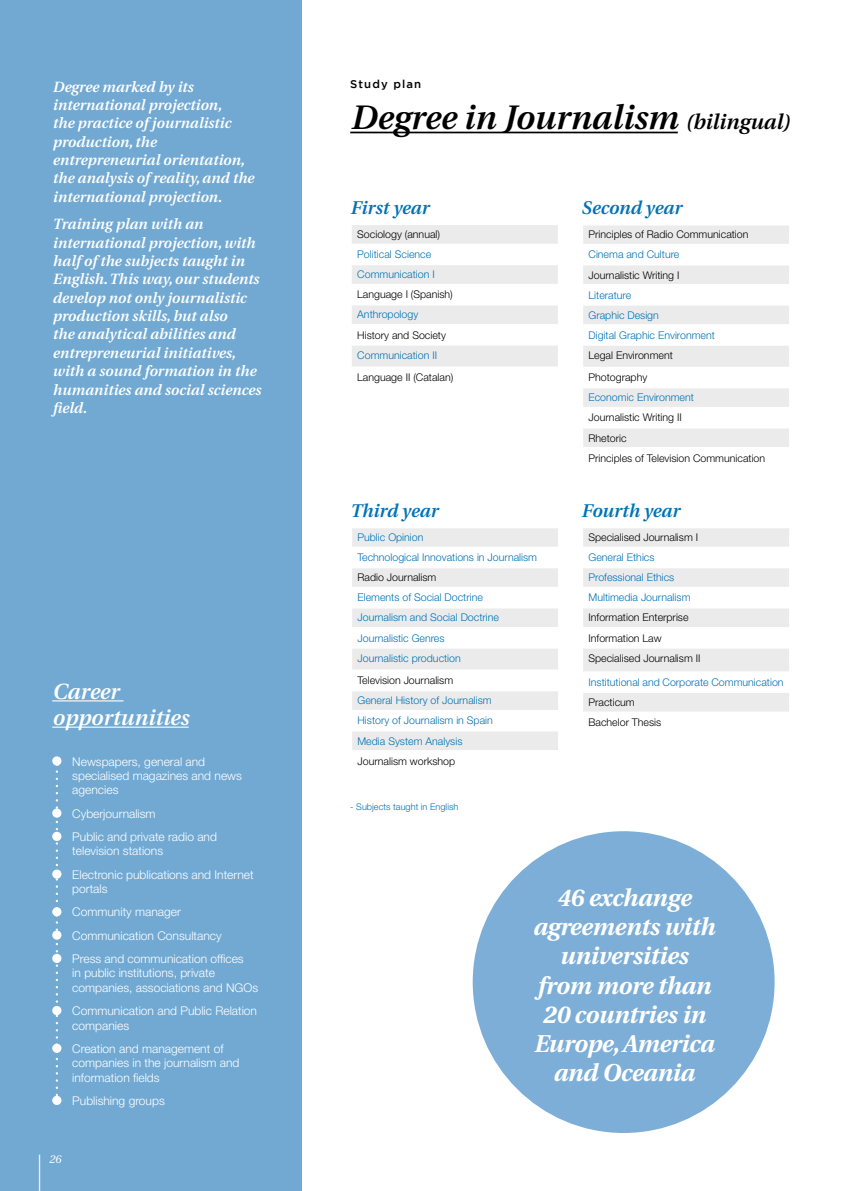
<style>
.page{position:relative;width:844px;height:1191px;background:#fff}
.page>*{position:absolute;margin:0;border:0;box-sizing:border-box;transform-origin:0 0}
.t1{font:italic 600 33.95px "Utopia";color:#000}
.t2{font:italic 700 24.32px/29.2px "Utopia";letter-spacing:-.01em;color:#fff;text-align:center}
.t3{font:italic 600 21.88px/26.2px "Utopia";color:#fff}
.t4{font:italic 600 18.38px "Utopia";color:#0072b5}
.t5{font:italic 600 14.88px/18.4px "Utopia";color:#fff}
.t6{font:300 12.08px/14.3px "Helvetica Neue LT Std";color:#fff}
.t7{font:500 11.38px "Gotham";letter-spacing:.095em;color:#000}
.t8{font:italic 11.38px "Utopia";color:#fff}
.t9{font:300 10.67px/20.1px "Helvetica Neue LT Std";color:#0072b5}
.t10{font:300 10.67px/20.1px "Helvetica Neue LT Std";color:#000}
.t11{font:300 9.28px "Helvetica Neue LT Std";color:#0072b5}
.s1{font-size:21.18px}
</style>
<div class="page">
<div style="left:0;top:0;width:301px;height:1191px;background:#71a9d3"></div>
<svg style="left:352px;top:225px;width:206px;height:141px"></svg>
<hr style="left:557px;top:244px;width:2px;height:20px;background:#fff">
<hr style="left:557px;top:264px;width:2px;height:20px;background:#fff">
<hr style="left:557px;top:284px;width:2px;height:21px;background:#fff">
<hr style="left:557px;top:305px;width:2px;height:20px;background:#fff">
<hr style="left:557px;top:325px;width:2px;height:20px;background:#fff">
<hr style="left:557px;top:345px;width:2px;height:22px;background:#fff">
<hr style="left:352px;top:244px;width:205px;height:1px;background:#fff">
<hr style="left:352px;top:264px;width:205px;height:1px;background:#fff">
<hr style="left:352px;top:284px;width:205px;height:1px;background:#fff">
<hr style="left:352px;top:304px;width:205px;height:1px;background:#fff">
<hr style="left:352px;top:324px;width:205px;height:1px;background:#fff">
<hr style="left:352px;top:344px;width:205px;height:1px;background:#fff">
<div style="left:352px;top:528px;width:206px;height:18px;background:#ebebeb"></div>
<svg style="left:352px;top:568px;width:206px;height:182px;fill:#ebebeb"></svg>
<hr style="left:352px;top:587px;width:206px;height:1px;background:#fff">
<hr style="left:352px;top:607px;width:206px;height:1px;background:#fff">
<hr style="left:352px;top:627px;width:206px;height:1px;background:#fff">
<hr style="left:352px;top:647px;width:206px;height:1px;background:#fff">
<hr style="left:352px;top:669px;width:206px;height:2px;background:#fff">
<hr style="left:352px;top:690px;width:206px;height:1px;background:#fff">
<hr style="left:352px;top:710px;width:206px;height:1px;background:#fff">
<hr style="left:352px;top:730px;width:206px;height:1px;background:#fff">
<div style="left:583px;top:226px;width:205px;height:18px;background:#ebebeb"></div>
<svg style="left:583px;top:265px;width:205px;height:182px;fill:#ebebeb"></svg>
<hr style="left:583px;top:284px;width:205px;height:1px;background:#fff">
<hr style="left:583px;top:304px;width:205px;height:2px;background:#fff">
<hr style="left:583px;top:324px;width:205px;height:2px;background:#fff">
<hr style="left:583px;top:344px;width:205px;height:2px;background:#fff">
<hr style="left:583px;top:367px;width:205px;height:1px;background:#fff">
<hr style="left:583px;top:387px;width:205px;height:1px;background:#fff">
<hr style="left:583px;top:407px;width:205px;height:1px;background:#fff">
<hr style="left:583px;top:427px;width:205px;height:1px;background:#fff">
<svg style="left:583px;top:528px;width:206px;height:183px"></svg>
<hr style="left:788px;top:547px;width:2px;height:20px;background:#fff">
<hr style="left:788px;top:567px;width:2px;height:20px;background:#fff">
<hr style="left:788px;top:587px;width:2px;height:20px;background:#fff">
<hr style="left:788px;top:607px;width:2px;height:21px;background:#fff">
<hr style="left:788px;top:628px;width:2px;height:20px;background:#fff">
<hr style="left:788px;top:648px;width:2px;height:24px;background:#fff">
<hr style="left:788px;top:672px;width:2px;height:20px;background:#fff">
<hr style="left:788px;top:692px;width:2px;height:20px;background:#fff">
<hr style="left:583px;top:546px;width:205px;height:2px;background:#fff">
<hr style="left:583px;top:567px;width:205px;height:1px;background:#fff">
<hr style="left:583px;top:587px;width:205px;height:1px;background:#fff">
<hr style="left:583px;top:607px;width:205px;height:1px;background:#fff">
<hr style="left:583px;top:627px;width:205px;height:1px;background:#fff">
<hr style="left:583px;top:647px;width:205px;height:1px;background:#fff">
<hr style="left:583px;top:671px;width:205px;height:2px;background:#fff">
<hr style="left:583px;top:691px;width:205px;height:2px;background:#fff">
<hr style="left:350px;top:132px;width:327px;height:1px;background:#000">
<div style="left:52px;top:756px;width:9px;height:9px;background:#fff;border-radius:50%"></div>
<div style="left:52px;top:808px;width:9px;height:9px;background:#fff;border-radius:50%"></div>
<svg style="left:52px;top:831px;width:9px;height:10px"></svg>
<div style="left:52px;top:869px;width:9px;height:9px;background:#fff;border-radius:50%"></div>
<div style="left:52px;top:907px;width:9px;height:9px;background:#fff;border-radius:50%"></div>
<div style="left:52px;top:930px;width:9px;height:9px;background:#fff;border-radius:50%"></div>
<svg style="left:52px;top:953px;width:9px;height:10px"></svg>
<div style="left:52px;top:1006px;width:9px;height:9px;background:#fff;border-radius:50%"></div>
<div style="left:52px;top:1043px;width:9px;height:9px;background:#fff;border-radius:50%"></div>
<div style="left:52px;top:1095px;width:9px;height:10px;background:#fff;border-radius:50%"></div>
<svg style="left:56px;top:771px;width:2px;height:325px"></svg>
<hr style="left:52px;top:700px;width:71px;height:1px;background:#fff">
<hr style="left:52px;top:726px;width:137px;height:1px;background:#fff">
<div style="left:472px;top:831px;width:302px;height:302px;background:#7caed7;border-radius:50%"></div>
<hr style="left:39px;top:1154px;width:1px;height:37px;background:#fff">
<h3 class="t5" style="left:53px;top:77px;width:203px">Degree marked by its international projection,<br>the practice of journalistic production, the entrepreneurial orientation, the analysis of reality, and the international projection.</h3>
<p class="t5" style="left:53px;top:215px;width:210px">Training plan with an international projection, with half of the subjects taught in<br>English. This way, our students develop not only journalistic production skills, but also<br>the analytical abilities and entrepreneurial initiatives, with a sound formation in the humanities and social sciences field.</p>
<h3 class="t3" style="left:52px;top:678px;width:138px">Career opportunities</h3>
<p class="t6" style="left:72px;top:754px;width:171px">Newspapers, general and specialised magazines and news agencies</p>
<p class="t6" style="left:72px;top:801px;width:146px;line-height:23.3px">Cyberjournalism<br>Public and private radio and</p>
<p class="t6" style="left:72px;top:839px;width:183px;line-height:23.3px">television stations<br>Electronic publications and Internet</p>
<p class="t6" style="left:72px;top:877px;width:173px;line-height:23.3px">portals<br>Community manager<br>Communication Consultancy<br>Press and communication offices</p>
<p class="t6" style="left:72px;top:965px;width:187px">in public institutions, private companies, associations and NGOs</p>
<p class="t6" style="left:72px;top:1003px;width:186px">Communication and Public Relation companies</p>
<p class="t6" style="left:72px;top:1041px;width:169px">Creation and management of companies in the journalism and information fields</p>
<p class="t6" style="left:72px;top:1093px;width:94px">Publishing groups</p>
<p class="t8" style="left:50px;top:1153px;width:14px">26</p>
<p class="t7" style="left:350px;top:77px;width:72px">Study plan</p>
<h1 class="t1" style="left:350px;top:98px;width:441px">Degree in Journalism <span class="s1">(bilingual)</span></h1>
<h3 class="t4" style="left:350px;top:197px;width:80px">First year</h3>
<h3 class="t4" style="left:581px;top:197px;width:102px">Second year</h3>
<p class="t10" style="left:357px;top:224px;width:84px">Sociology (annual)</p>
<p class="t9" style="left:357px;top:244px;width:79px">Political Science<br>Communication I</p>
<p class="t10" style="left:357px;top:284px;width:97px">Language I (Spanish)</p>
<p class="t9" style="left:357px;top:304px;width:62px">Anthropology</p>
<p class="t10" style="left:357px;top:324px;width:90px">History and Society</p>
<p class="t9" style="left:357px;top:344px;width:81px">Communication II</p>
<p class="t10" style="left:357px;top:367px;width:97px">Language II (Catalan)</p>
<p class="t10" style="left:588px;top:224px;width:161px">Principles of Radio Communication</p>
<p class="t9" style="left:588px;top:244px;width:92px">Cinema and Culture</p>
<p class="t10" style="left:588px;top:264px;width:92px">Journalistic Writing I</p>
<p class="t9" style="left:588px;top:284px;width:128px">Literature<br>Graphic Design<br>Digital Graphic Environment</p>
<p class="t10" style="left:588px;top:343px;width:86px;line-height:22.4px">Legal Environment<br>Photography</p>
<p class="t9" style="left:588px;top:387px;width:107px">Economic Environment</p>
<p class="t10" style="left:588px;top:407px;width:178px">Journalistic Writing II<br>Rhetoric<br>Principles of Television Communication</p>
<h3 class="t4" style="left:350px;top:500px;width:89px">Third year</h3>
<h3 class="t4" style="left:581px;top:500px;width:100px">Fourth year</h3>
<p class="t9" style="left:357px;top:527px;width:181px">Public Opinion<br>Technological Innovations in Journalism</p>
<p class="t10" style="left:357px;top:567px;width:80px">Radio Journalism</p>
<p class="t9" style="left:357px;top:587px;width:143px">Elements of Social Doctrine<br>Journalism and Social Doctrine<br>Journalistic Genres<br>Journalistic production</p>
<p class="t10" style="left:357px;top:670px;width:97px">Television Journalism</p>
<p class="t9" style="left:357px;top:690px;width:137px;text-align:justify">General History of Journalism History of Journalism in Spain Media System Analysis</p>
<p class="t10" style="left:357px;top:750px;width:99px">Journalism workshop</p>
<p class="t10" style="left:588px;top:527px;width:111px">Specialised Journalism I</p>
<p class="t9" style="left:588px;top:547px;width:103px">General Ethics<br>Professional Ethics<br>Multimedia Journalism</p>
<p class="t10" style="left:588px;top:607px;width:113px">Information Enterprise<br>Information Law<br>Specialised Journalism II</p>
<p class="t9" style="left:588px;top:672px;width:196px">Institutional and Corporate Communication</p>
<p class="t10" style="left:588px;top:692px;width:74px">Practicum<br>Bachelor Thesis</p>
<p class="t11" style="left:350px;top:801px;width:110px">- Subjects taught in English</p>
<h2 class="t2" style="left:532px;top:883px;width:183px">46 exchange agreements with universities from more than<br>20 countries in<br>Europe, America and Oceania</h2>
</div>
